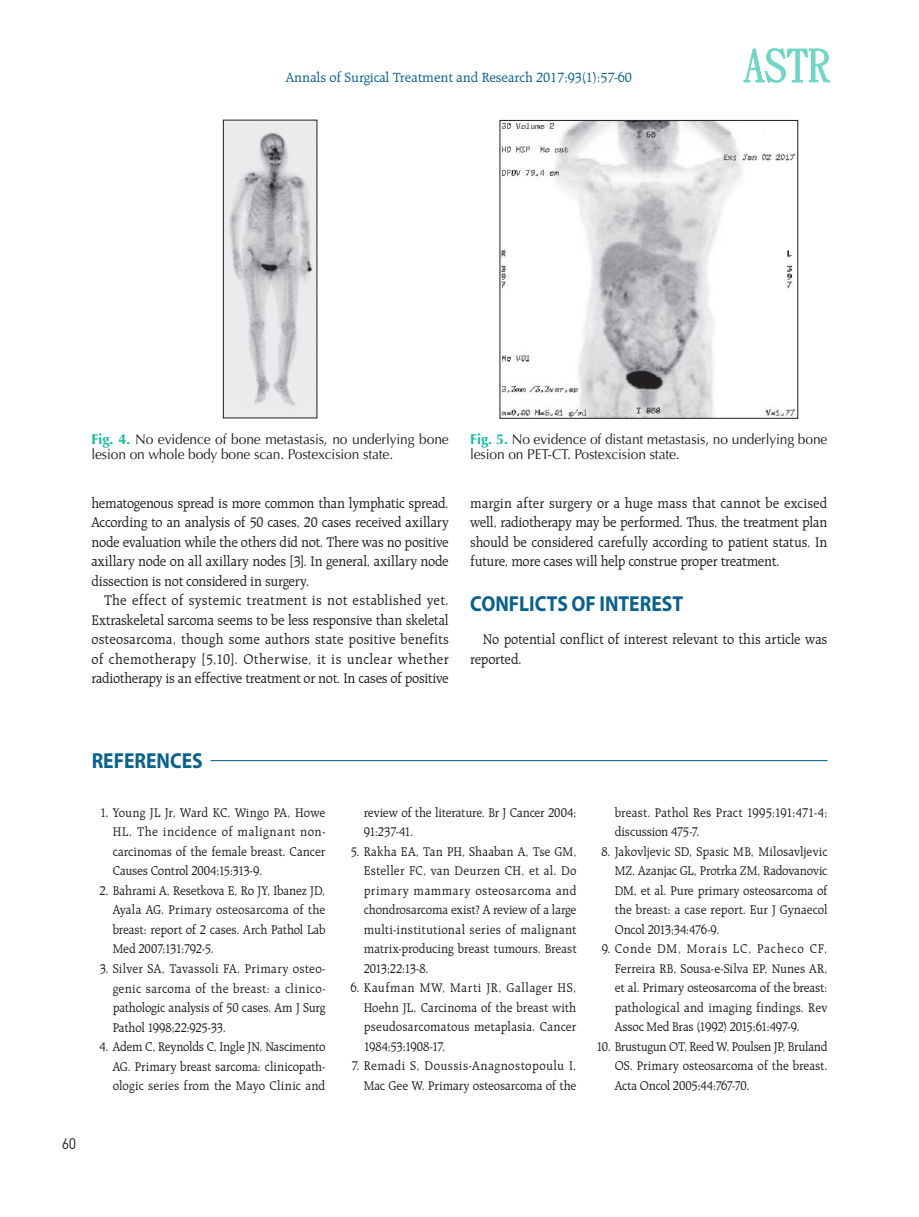
<style>
.page{position:relative;width:919px;height:1217px;background:#fff}
.page>*{position:absolute;margin:0;border:0;box-sizing:border-box;transform-origin:0 0}
.t1{font:700 21.75px "Myriad Pro";color:#0b6189;scale:.9 1}
.t2{font:15px/19.5px "Raleigh BT";letter-spacing:-.02em;color:#231f20;text-align:justify;scale:.94 1}
.t3{font:15px "Dinreg";color:#231f20;scale:.95 1}
.t4{font:14.25px/15px "Optima LT Std";letter-spacing:-.01em;color:#231f20}
.t5{font:14.25px "Raleigh BT";letter-spacing:-.01em;color:#0b6189}
.t6{font:13.5px/19.5px "Raleigh BT";letter-spacing:-.005em;color:#231f20;text-align:justify;scale:.94 1}
.t7{font:13.5px/19.5px "Raleigh BT";letter-spacing:.015em;color:#231f20;text-align:right;scale:.94 1}
.s1{font-weight:700;color:#11b9a0}
</style>
<div class="page">
<svg style="left:743px;top:48px;width:86px;height:35px"></svg>
<hr style="left:210px;top:760px;width:617px;height:1px;background:#0b6189">
<img style="left:225px;top:122px;width:90px;height:294px">
<div style="left:223px;top:120px;width:94px;height:298px;border:1px solid #231f20"></div>
<img style="left:501px;top:122px;width:294px;height:294px">
<p class="t5" style="left:286px;top:69px;width:347px">Annals of Surgical Treatment and Research 2017;93(1):57-60</p>
<p class="t4" style="left:91px;top:432px;width:359px"><span class="s1">Fig. 4.</span> No evidence of bone metastasis, no underlying bone lesion on whole body bone scan. Postexcision state.</p>
<p class="t4" style="left:470px;top:432px;width:359px"><span class="s1">Fig. 5.</span> No evidence of distant metastasis, no underlying bone lesion on PET-CT. Postexcision state.</p>
<p class="t2" style="left:91px;top:493px;width:381px">hematogenous spread is more common than lymphatic spread.<br>According to an analysis of 50 cases, 20 cases received axillary node evaluation while the others did not. There was no positive axillary node on all axillary nodes [3]. In general, axillary node dissection is not considered in surgery.</p>
<p class="t2" style="left:91px;top:590px;width:381px;text-indent:13px">The effect of systemic treatment is not established yet.<br>Extraskeletal sarcoma seems to be less responsive than skeletal osteosarcoma, though some authors state positive benefits of chemotherapy [5,10]. Otherwise, it is unclear whether radiotherapy is an effective treatment or not. In cases of positive</p>
<p class="t2" style="left:470px;top:493px;width:381px">margin after surgery or a huge mass that cannot be excised well, radiotherapy may be performed. Thus, the treatment plan should be considered carefully according to patient status. In future, more cases will help construe proper treatment.</p>
<h1 class="t1" style="left:470px;top:589px;width:238px">CONFLICTS OF INTEREST</h1>
<p class="t2" style="left:470px;top:629px;width:381px;text-indent:13px">No potential conflict of interest relevant to this article was reported.</p>
<h1 class="t1" style="left:92px;top:746px;width:125px">REFERENCES</h1>
<p class="t6" style="left:113px;top:802px;width:228px;text-indent:-13px">1. Young JL Jr, Ward KC, Wingo PA, Howe HL. The incidence of malignant non&shy;carcinomas of the female breast. Cancer Causes Control 2004;15:313-9.</p>
<p class="t6" style="left:113px;top:880px;width:228px;text-indent:-13px">2. Bahrami A, Resetkova E, Ro JY, Ibanez JD, Ayala AG. Primary osteosarcoma of the breast: report of 2 cases. Arch Pathol Lab Med 2007;131:792-5.</p>
<p class="t6" style="left:113px;top:958px;width:228px;text-indent:-13px">3. Silver SA, Tavassoli FA. Primary osteo&shy;genic sarcoma of the breast: a clinico&shy;pathologic analysis of 50 cases. Am J Surg Pathol 1998;22:925-33.</p>
<p class="t6" style="left:113px;top:1036px;width:228px;text-indent:-13px">4. Adem C, Reynolds C, Ingle JN, Nascimento AG. Primary breast sarcoma: clinicopath&shy;ologic series from the Mayo Clinic and</p>
<p class="t3" style="left:62px;top:1134px;width:17px">60</p>
<p class="t6" style="left:364px;top:802px;width:228px">review of the literature. Br J Cancer 2004;<br>91:237-41.</p>
<p class="t6" style="left:364px;top:841px;width:228px;text-indent:-13px">5. Rakha EA, Tan PH, Shaaban A, Tse GM, Esteller FC, van Deurzen CH, et al. Do primary mammary osteosarcoma and chondrosarcoma exist? A review of a large multi-institutional series of malignant matrix-producing breast tumours. Breast 2013;22:13-8.</p>
<p class="t6" style="left:364px;top:977px;width:228px;text-indent:-13px">6. Kaufman MW, Marti JR, Gallager HS, Hoehn JL. Carcinoma of the breast with pseudosarcomatous metaplasia. Cancer 1984;53:1908-17.</p>
<p class="t7" style="left:351px;top:1055px;width:241px">7. Remadi S, Doussis-Anagnostopoulu I,<br>Mac Gee W. Primary osteosarcoma of the</p>
<p class="t6" style="left:614px;top:802px;width:228px">breast. Pathol Res Pract 1995;191:471-4; discussion 475-7.</p>
<p class="t6" style="left:614px;top:841px;width:228px;text-indent:-13px">8. Jakovljevic SD, Spasic MB, Milosavljevic MZ, Azanjac GL, Protrka ZM, Radovanovic DM, et al. Pure primary osteosarcoma of the breast: a case report. Eur J Gynaecol Oncol 2013;34:476-9.</p>
<p class="t6" style="left:614px;top:938px;width:228px;text-indent:-13px">9. Conde DM, Morais LC, Pacheco CF, Ferreira RB, Sousa-e-Silva EP, Nunes AR, et al. Primary osteosarcoma of the breast: pathological and imaging findings. Rev Assoc Med Bras (1992) 2015;61:497-9.</p>
<p class="t6" style="left:614px;top:1036px;width:228px;text-indent:-18px">10. Brustugun OT, Reed W, Poulsen JP, Bruland OS. Primary osteosarcoma of the breast.<br>Acta Oncol 2005;44:767-70.</p>
</div>
